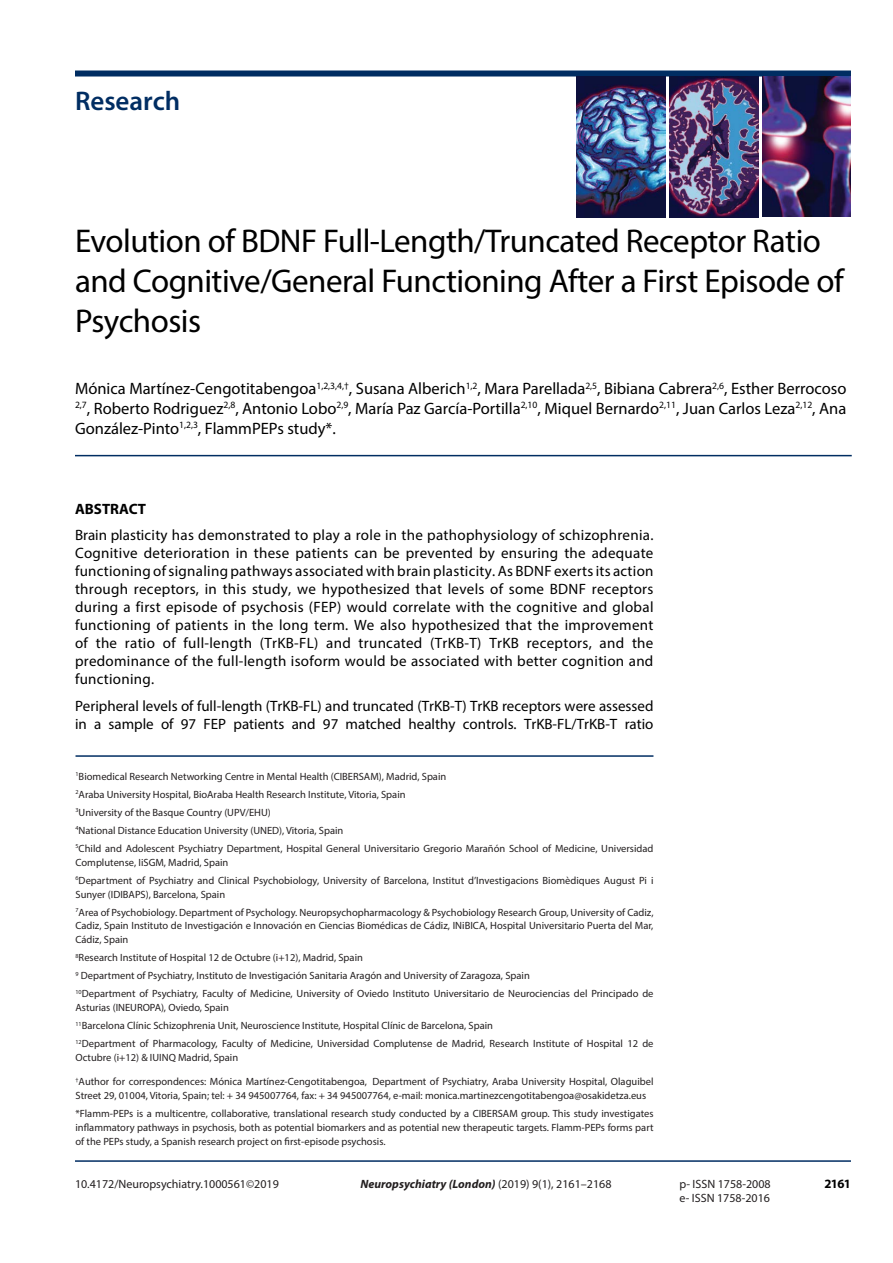
<style>
.page{position:relative;width:893px;height:1263px;background:#fff}
.page>*{position:absolute;margin:0;border:0;box-sizing:border-box;transform-origin:0 0}
.t1{font:33px/39.6px "Myriad Pro";letter-spacing:-.015em;color:#000}
.t2{font:600 27px "Myriad Pro";color:#002d62}
.t3{font:16.5px/19.8px "Myriad Pro";color:#000;text-align:justify}
.t4{font:15px/18px "Myriad Pro";color:#000;text-align:justify}
.t5{font:700 15px "Myriad Pro";color:#000}
.t6{font:700 12.75px "Myriad Pro";color:#000}
.t7{font:12px/14.4px "Myriad Pro";color:#231f20}
.t8{font:italic 700 12px "Myriad Pro";color:#231f20}
.t9{font:10.5px/18px "Myriad Pro";color:#231f20}
.s1{font-weight:400;font-style:normal}
</style>
<div class="page">
<div style="left:75px;top:71px;width:776px;height:6px;background:#002d62"></div>
<img style="left:576px;top:77px;width:89px;height:141px">
<img style="left:669px;top:77px;width:89px;height:140px">
<img style="left:763px;top:77px;width:88px;height:140px">
<hr style="left:75px;top:1160px;width:776px;height:2px;background:#002d62">
<hr style="left:75px;top:455px;width:777px;height:1px;background:#002d62">
<hr style="left:76px;top:755px;width:577px;height:2px;background:#002d62">
<h2 class="t2" style="left:75px;top:84px;width:107px">Research</h2>
<h1 class="t1" style="left:75px;top:221px;width:770px">Evolution of BDNF Full-Length/Truncated Receptor Ratio and Cognitive/General Functioning After a First Episode of<br>Psychosis</h1>
<p class="t3" style="left:75px;top:378px;width:773px">Mónica Martínez-Cengotitabengoa<sup>1,2,3,4,†</sup>, Susana Alberich<sup>1,2</sup>, Mara Parellada<sup>2,5</sup>, Bibiana Cabrera<sup>2,6</sup>, Esther Berrocoso <sup>2,7</sup>, Roberto Rodriguez<sup>2,8</sup>, Antonio Lobo<sup>2,9</sup>, María Paz García-Portilla<sup>2,10</sup>, Miquel Bernardo<sup>2,11</sup>, Juan Carlos Leza<sup>2,12</sup>, Ana González-Pinto<sup>1,2,3</sup>, FlammPEPs study*.</p>
<h3 class="t5" style="left:75px;top:499px;width:73px">ABSTRACT</h3>
<p class="t4" style="left:75px;top:526px;width:580px">Brain plasticity has demonstrated to play a role in the pathophysiology of schizophrenia.<br>Cognitive deterioration in these patients can be prevented by ensuring the adequate functioning of signaling pathways associated with brain plasticity. As BDNF exerts its action through receptors, in this study, we hypothesized that levels of some BDNF receptors during a first episode of psychosis (FEP) would correlate with the cognitive and global functioning of patients in the long term. We also hypothesized that the improvement of the ratio of full-length (TrKB-FL) and truncated (TrKB-T) TrKB receptors, and the predominance of the full-length isoform would be associated with better cognition and functioning.</p>
<h3 class="t4" style="left:75px;top:696px;width:580px">Peripheral levels of full-length (TrKB-FL) and truncated (TrKB-T) TrKB receptors were assessed in a sample of 97 FEP patients and 97 matched healthy controls. TrKB-FL/TrKB-T ratio</h3>
<p class="t9" style="left:76px;top:767px;width:579px"><sup>1</sup>Biomedical Research Networking Centre in Mental Health (CIBERSAM), Madrid, Spain<br><sup>2</sup>Araba University Hospital, BioAraba Health Research Institute, Vitoria, Spain<br><sup>3</sup>University of the Basque Country (UPV/EHU)<br><sup>4</sup>National Distance Education University (UNED), Vitoria, Spain<br><sup>5</sup>Child and Adolescent Psychiatry Department, Hospital General Universitario Gregorio Marañón School of Medicine, Universidad</p>
<p class="t9" style="left:76px;top:853px;width:579px">Complutense, IiSGM, Madrid, Spain<br><sup>6</sup>Department of Psychiatry and Clinical Psychobiology, University of Barcelona, Institut d’Investigacions Biomèdiques August Pi i</p>
<p class="t9" style="left:76px;top:885px;width:579px">Sunyer (IDIBAPS), Barcelona, Spain<br><sup>7</sup>Area of Psychobiology. Department of Psychology. Neuropsychopharmacology &amp; Psychobiology Research Group, University of Cadiz,</p>
<p class="t9" style="left:76px;top:919px;width:579px;line-height:13.8px">Cadiz, Spain Instituto de Investigación e Innovación en Ciencias Biomédicas de Cádiz, INiBICA, Hospital Universitario Puerta del Mar,<br>Cádiz, Spain</p>
<p class="t9" style="left:76px;top:948px;width:579px"><sup>8</sup>Research Institute of Hospital 12 de Octubre (i+12), Madrid, Spain<br><sup>9</sup> Department of Psychiatry, Instituto de Investigación Sanitaria Aragón and University of Zaragoza, Spain<br><sup>10</sup>Department of Psychiatry, Faculty of Medicine, University of Oviedo Instituto Universitario de Neurociencias del Principado de</p>
<p class="t9" style="left:76px;top:998px;width:579px">Asturias (INEUROPA), Oviedo, Spain<br><sup>11</sup>Barcelona Clínic Schizophrenia Unit, Neuroscience Institute, Hospital Clínic de Barcelona, Spain<br><sup>12</sup>Department of Pharmacology, Faculty of Medicine, Universidad Complutense de Madrid, Research Institute of Hospital 12 de</p>
<p class="t9" style="left:76px;top:1048px;width:164px">Octubre (i+12) &amp; IUINQ Madrid, Spain</p>
<p class="t9" style="left:76px;top:1074px;width:579px;line-height:13.8px"><sup>†</sup>Author for correspondences: Mónica Martínez-Cengotitabengoa, Department of Psychiatry, Araba University Hospital, Olaguibel<br>Street 29, 01004, Vitoria, Spain; tel: + 34 945007764, fax: + 34 945007764, e-mail: monica.martinezcengotitabengoa@osakidetza.eus</p>
<p class="t9" style="left:76px;top:1106px;width:579px;line-height:13.8px;text-align:justify">*Flamm-PEPs is a multicentre, collaborative, translational research study conducted by a CIBERSAM group. This study investigates inflammatory pathways in psychosis, both as potential biomarkers and as potential new therapeutic targets. Flamm-PEPs forms part of the PEPs study, a Spanish research project on first-episode psychosis.</p>
<p class="t7" style="left:75px;top:1176px;width:205px">10.4172/Neuropsychiatry.1000561©2019</p>
<p class="t7" style="left:679px;top:1176px;width:93px">p- ISSN 1758-2008 e- ISSN 1758-2016</p>
<p class="t8" style="left:360px;top:1176px;width:253px">Neuropsychiatry (London) <span class="s1">(2019) 9(1), 2161–2168</span></p>
<p class="t6" style="left:824px;top:1176px;width:28px">2161</p>
</div>
